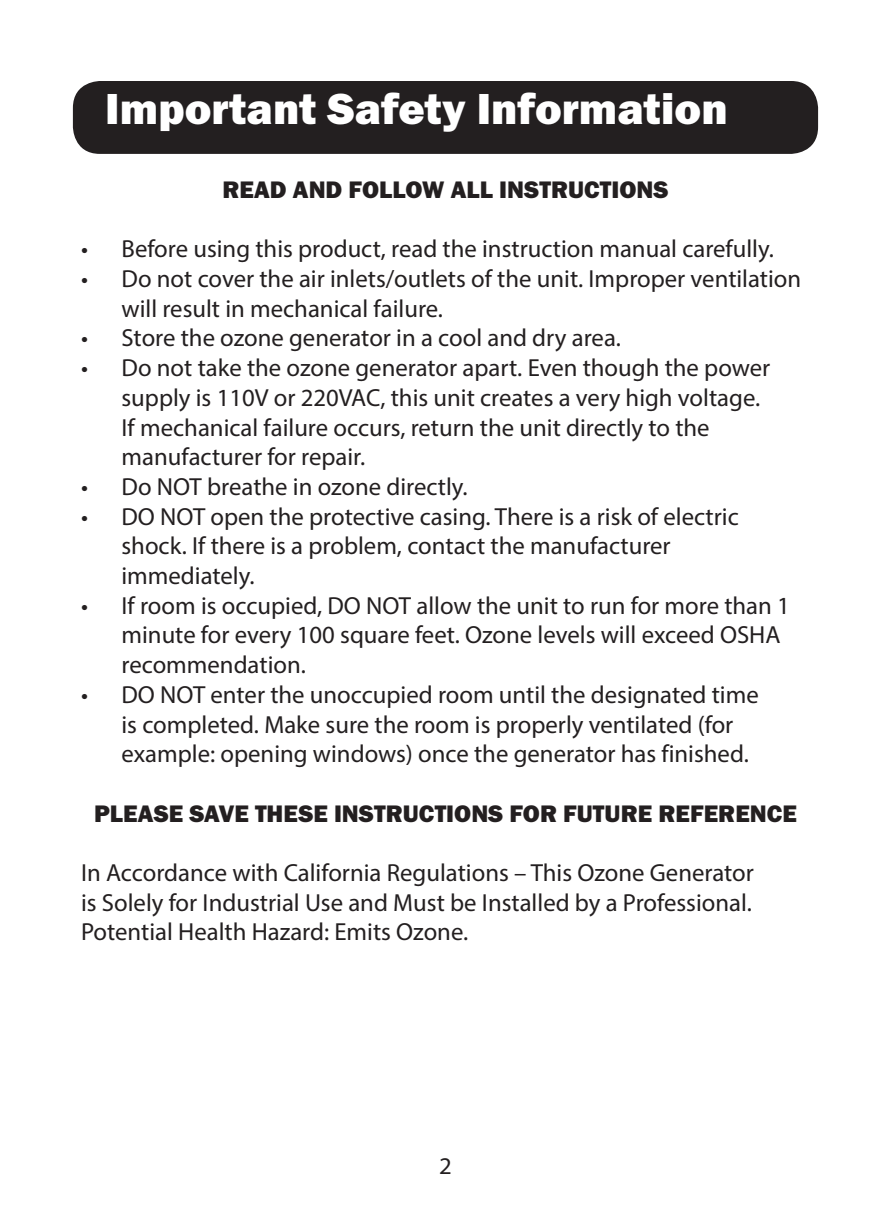
<style>
.page{position:relative;width:891px;height:1215px;background:#fff}
.page>*{position:absolute;margin:0;border:0;box-sizing:border-box;transform-origin:0 0}
.Features{font:45px "Franklin Gothic URW Hea";color:#fff}
.Table_Text_3{font:24.75px/29.7px "Myriad Pro";color:#231f20}
.Table_Text_3-2{font:24.75px "Franklin Gothic URW Hea";color:#231f20}
.product{font:24.07px "Myriad Pro";color:#231f20}
</style>
<div class="page">
<div style="left:73px;top:81px;width:745px;height:73px;background:#231f20;border-radius:27px"></div>
<p class="Features" style="left:105px;top:79px;width:624px">Important Safety Information</p>
<p class="Table_Text_3-2" style="left:222px;top:174px;width:448px">READ AND FOLLOW ALL INSTRUCTIONS</p>
<p class="Table_Text_3" style="left:81px;top:234px;width:694px">• Before using this product, read the instruction manual carefully.</p>
<p class="Table_Text_3" style="left:122px;top:264px;width:681px;text-indent:-40px">• Do not cover the air inlets/outlets of the unit. Improper ventilation will result in mechanical failure.</p>
<p class="Table_Text_3" style="left:81px;top:323px;width:542px">• Store the ozone generator in a cool and dry area.</p>
<p class="Table_Text_3" style="left:122px;top:353px;width:650px;text-indent:-40px">• Do not take the ozone generator apart. Even though the power supply is 110V or 220VAC, this unit creates a very high voltage.<br>If mechanical failure occurs, return the unit directly to the manufacturer for repair.</p>
<p class="Table_Text_3" style="left:81px;top:471px;width:388px">• Do NOT breathe in ozone directly.</p>
<p class="Table_Text_3" style="left:122px;top:501px;width:619px;text-indent:-40px">• DO NOT open the protective casing. There is a risk of electric shock. If there is a problem, contact the manufacturer immediately.</p>
<p class="Table_Text_3" style="left:122px;top:590px;width:670px;text-indent:-40px">• If room is occupied, DO NOT allow the unit to run for more than 1 minute for every 100 square feet. Ozone levels will exceed OSHA recommendation.</p>
<p class="Table_Text_3" style="left:122px;top:679px;width:639px;text-indent:-40px">• DO NOT enter the unoccupied room until the designated time is completed. Make sure the room is properly ventilated (for example: opening windows) once the generator has finished.</p>
<p class="Table_Text_3-2" style="left:94px;top:797px;width:704px">PLEASE SAVE THESE INSTRUCTIONS FOR FUTURE REFERENCE</p>
<p class="Table_Text_3" style="left:81px;top:858px;width:674px;text-align:justify">In Accordance with California Regulations – This Ozone Generator is Solely for Industrial Use and Must be Installed by a Professional.<br>Potential Health Hazard: Emits Ozone.</p>
<p class="product" style="left:439px;top:1151px;width:14px">2</p>
</div>
